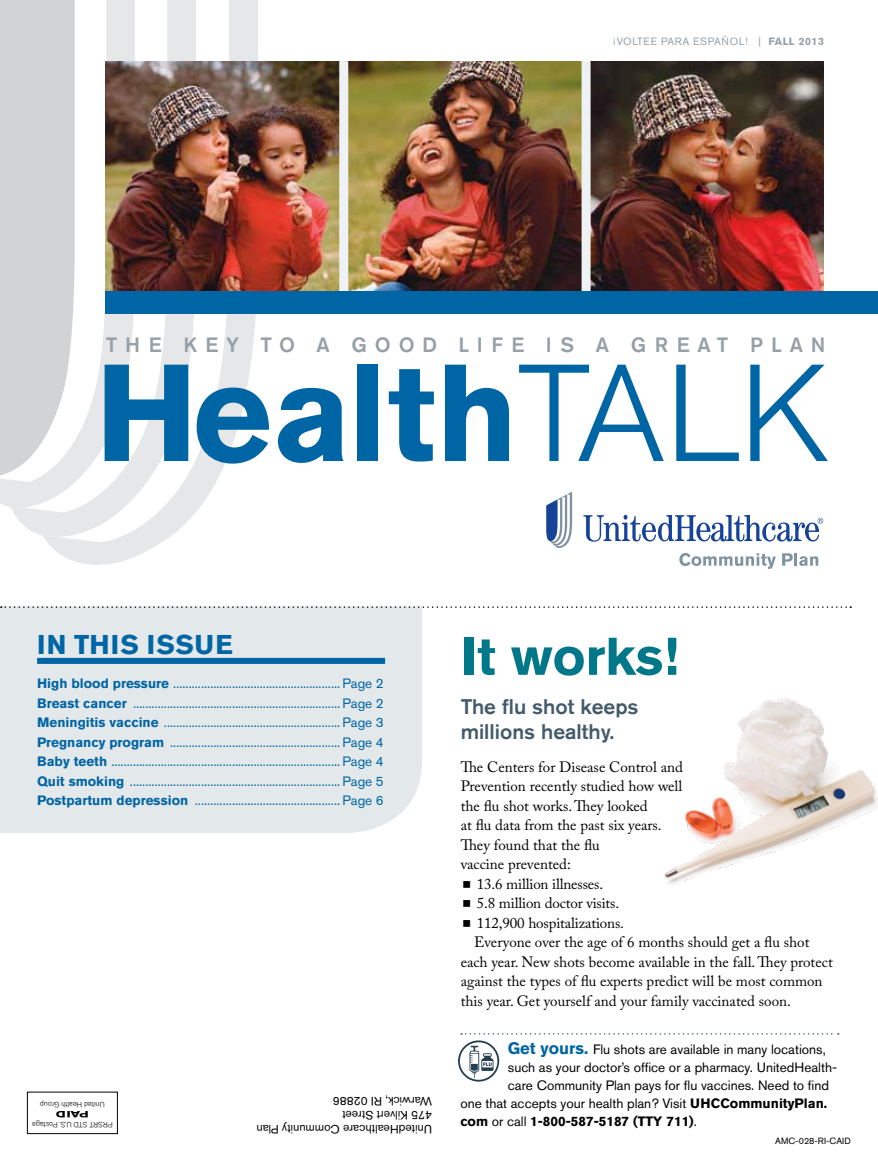
<style>
.page{position:relative;width:878px;height:1161px;background:#fff}
.page>*{position:absolute;margin:0;border:0;box-sizing:border-box;transform-origin:0 0}
.t1{font:700 136.5px "Akzidenz Grotesk BE";letter-spacing:-.015em;color:#0065a4}
.t2{font:700 52.5px "Akzidenz Grotesk BE";color:#00788a}
.t3{font:700 27px "Akzidenz Grotesk BE";letter-spacing:.03em;color:#0065a4}
.t4{font:500 21px/25.2px "Akzidenz Grotesk BE";color:#425a69}
.t5{font:500 20.55px "Akzidenz Grotesk BE";letter-spacing:.39em;color:#95a0a9}
.t6{font:15px "Adobe Caslon Pro";color:#000}
.t7{font:13.5px/19.5px "Akzidenz Grotesk BE";color:#0065a4;text-align:justify}
.t8{font:13.5px "Akzidenz Grotesk BE";color:#000}
.t9{font:700 13.5px "Akzidenz Grotesk BE";color:#000}
.t10{font:12px/14.2px "Akzidenz Grotesk BE";color:#000}
.t11{font:10.5px "Akzidenz Grotesk BE";letter-spacing:.06em;color:#95a0a9}
.t12{font:700 10.5px "Akzidenz Grotesk BE";letter-spacing:.05em;color:#95a0a9}
.t13{font:9px "Akzidenz Grotesk BE";color:#000}
.t14{font:700 9px "Akzidenz Grotesk BE";color:#000;scale:1.5 1}
.t15{font:300 7.5px "Akzidenz Grotesk BE";color:#000}
.s1{font-weight:400}
.s2{font-weight:300}
.s3{font-weight:700}
.s4{font-weight:700;font-size:16.5px;color:#0065a4}
</style>
<div class="page">
<div style="left:0;top:606px;width:422px;height:227px;background:#e3e8eb"></div>
<svg style="left:458px;top:1033px;width:380px;height:49px"></svg>
<div style="left:37px;top:658px;width:348px;height:6px;background:#0065a4"></div>
<img style="left:664px;top:698px;width:214px;height:187px">
<div style="left:27px;top:1092px;width:91px;height:42px;border:1px solid #000"></div>
<div style="left:0;top:0;width:11px;height:507px;background:#d1d3d4"></div>
<svg style="left:11px;top:0;width:32px;height:536px;background:#d5d7d8"></svg>
<svg style="left:43px;top:0;width:215px;height:565px"></svg>
<svg style="left:583px;top:515px;width:240px;height:27px"></svg>
<svg style="left:546px;top:492px;width:26px;height:56px"></svg>
<svg style="left:679px;top:553px;width:96px;height:16px"></svg>
<svg style="left:782px;top:553px;width:36px;height:13px"></svg>
<img style="left:106px;top:61px;width:233px;height:230px">
<img style="left:348px;top:61px;width:233px;height:230px">
<img style="left:590px;top:61px;width:234px;height:230px">
<div style="left:339px;top:61px;width:9px;height:242px;background:#eff2f4"></div>
<div style="left:581px;top:61px;width:9px;height:242px;background:#eff2f4"></div>
<div style="left:106px;top:291px;width:772px;height:23px;background:#0065a4"></div>
<svg style="left:1px;top:606px;width:850px;height:2px"></svg>
<p class="t11" style="left:613px;top:35px;width:56px">¡Voltee para</p>
<p class="t11" style="left:693px;top:35px;width:15px">espa</p>
<p class="t12" style="left:721px;top:36px;width:104px"><span class="s1">Ñol! |</span> FALL 2013</p>
<h3 class="t5" style="left:106px;top:332px;width:619px">THE KEY T O A GOOD LIFE IS A GREAT</h3>
<h3 class="t5" style="left:750px;top:332px;width:77px">PLAN</h3>
<h1 class="t1" style="left:95px;top:334px;width:736px">Health<span class="s2">TALK</span></h1>
<h3 class="t3" style="left:37px;top:629px;width:197px">In this issue</h3>
<p class="t7" style="left:37px;top:674px;width:348px"><span class="s3">High blood pressure</span> ...................................................... Page 2<br><span class="s3">Breast cancer</span> ................................................................... Page 2<br><span class="s3">Meningitis vaccine</span> ......................................................... Page 3<br><span class="s3">Pregnancy program</span> ....................................................... Page 4<br><span class="s3">Baby teeth</span> .......................................................................... Page 4<br><span class="s3">Quit smoking</span> .................................................................... Page 5<br><span class="s3">Postpartum depression</span> ............................................... Page 6</p>
<p class="t15" style="left:105px;top:1109px;width:66px;rotate:-180deg">United Health Group</p>
<p class="t14" style="left:89px;top:1119px;width:23px;rotate:-180deg">PAID</p>
<p class="t15" style="left:113px;top:1128px;width:82px;rotate:-180deg">PRSRT STD U.S. Postage</p>
<p class="t10" style="left:432px;top:1136px;width:177px;rotate:-180deg">UnitedHealthcare Community Plan<br>475 Kilvert Street<br>Warwick, RI 02886</p>
<h2 class="t2" style="left:460px;top:626px;width:219px">It works!</h2>
<h3 class="t4" style="left:460px;top:693px;width:179px">THE FLU SHOT KEEPS<br>MILLIONS HEALTHY.</h3>
<p class="t6" style="left:460px;top:758px;width:224px">The Centers for Disease Control and</p>
<p class="t6" style="left:460px;top:777px;width:223px">Prevention recently studied how well</p>
<p class="t6" style="left:460px;top:797px;width:188px">the flu shot works. They looked</p>
<p class="t6" style="left:460px;top:816px;width:202px">at flu data from the past six years.</p>
<p class="t6" style="left:460px;top:836px;width:141px">They found that the flu</p>
<p class="t6" style="left:460px;top:855px;width:112px">vaccine prevented:</p>
<p class="t6" style="left:477px;top:875px;width:128px">13.6 million illnesses.</p>
<p class="t6" style="left:477px;top:894px;width:144px">5.8 million doctor visits.</p>
<p class="t6" style="left:477px;top:914px;width:149px">112,900 hospitalizations.</p>
<p class="t6" style="left:474px;top:933px;width:337px">Everyone over the age of 6 months should get a flu shot</p>
<p class="t6" style="left:460px;top:953px;width:373px">each year. New shots become available in the fall. They protect</p>
<p class="t6" style="left:460px;top:972px;width:363px">against the types of flu experts predict will be most common</p>
<p class="t6" style="left:460px;top:992px;width:331px">this year. Get yourself and your family vaccinated soon.</p>
<p class="t8" style="left:508px;top:1042px;width:319px"><span class="s4">Get yours.</span> Flu shots are available in many locations,</p>
<p class="t8" style="left:508px;top:1060px;width:331px">such as your doctor’s office or a pharmacy. UnitedHealth-</p>
<p class="t8" style="left:508px;top:1078px;width:323px">care Community Plan pays for flu vaccines. Need to find</p>
<p class="t8" style="left:460px;top:1096px;width:368px">one that accepts your health plan? Visit <span class="s3">UHCCommunityPlan.</span></p>
<p class="t9" style="left:460px;top:1114px;width:238px">com <span class="s1">or call</span> 1-800-587-5187 (TTY 711)<span class="s1">.</span></p>
<p class="t13" style="left:775px;top:1136px;width:77px">AMC-028-RI-CAID</p>
</div>
